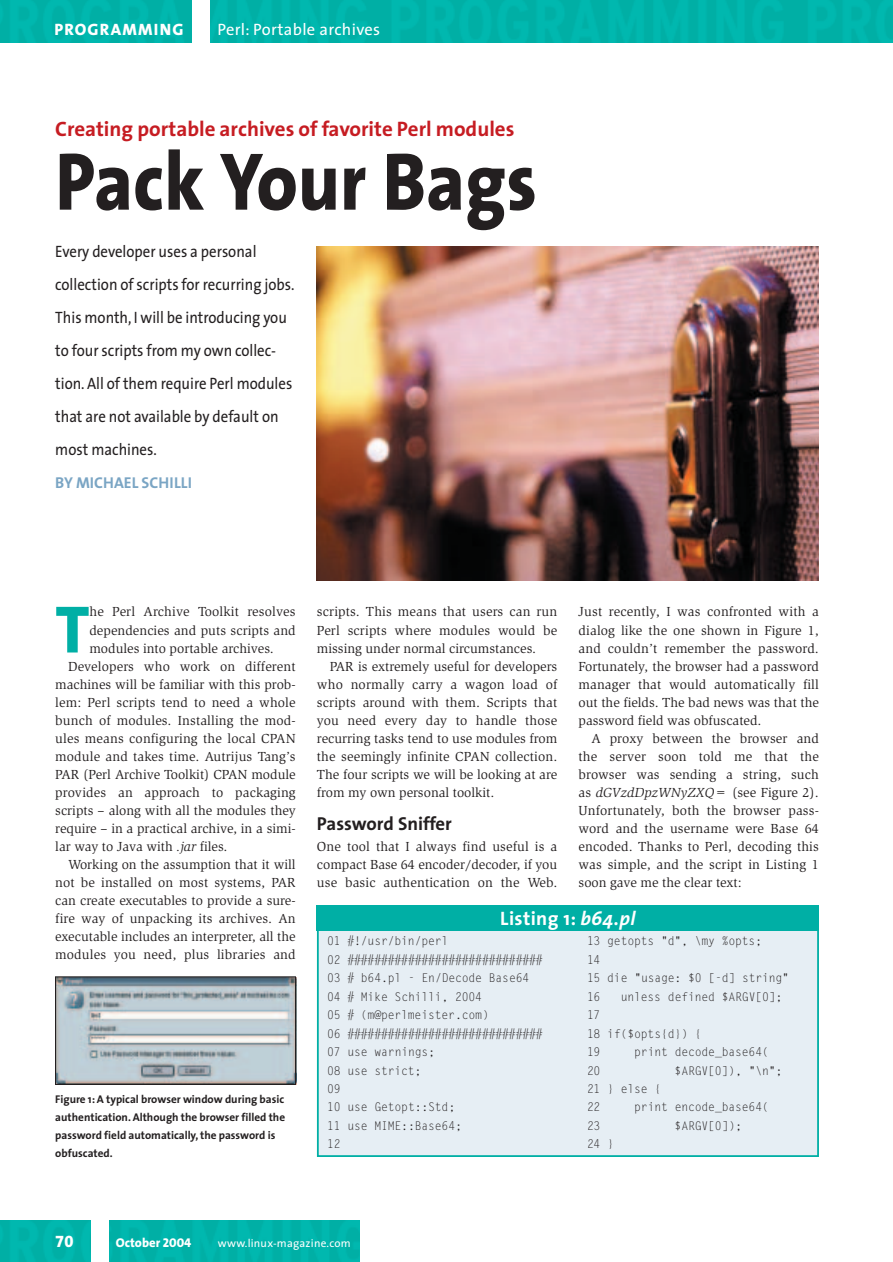
<style>
.page{position:relative;width:893px;height:1262px;background:#fff}
.page>*{position:absolute;margin:0;border:0;box-sizing:border-box;transform-origin:0 0}
.t1{font:800 82.5px "The Sans";color:#231f20;scale:.9 1}
.t2{font:800 67.65px "The Sans";color:#00afa5}
.t3{font:700 21px "The Sans";color:#c61c22}
.t4{font:700 19.5px "The Sans";letter-spacing:.02em;color:#fff}
.t5{font:700 18.75px "The Sans";color:#231f20}
.t6{font:16.5px/33px "The Sans";color:#231f20;scale:.9 1}
.t7{font:16.5px "The Sans";letter-spacing:.02em;color:#fff}
.t8{font:16.5px "The Sans Extra Bold Caps";letter-spacing:.07em;color:#fff}
.t9{font:16.5px "The Sans Extra Bold Expert";color:#fff}
.t10{font:700 15.75px "The Sans";color:#7aa5c4}
.t11{font:13.5px/18px "Slimbach";color:#231f20;text-align:justify}
.t12{font:800 12.75px "The Sans";color:#fff}
.t13{font:12px/18.5px "Gothic Looser";letter-spacing:-.02em;color:#231f20;scale:.96 1}
.t14{font:700 11.25px/18px "The Sans";color:#231f20}
.t15{font:11.25px "The Sans";letter-spacing:.02em;color:#fff}
.s1{font-style:italic}
.s2{font-family:"The Sans Extra Bold Caps";font-weight:400}
</style>
<div class="page">
<img style="left:317px;top:247px;width:502px;height:333px">
<div style="left:0;top:1220px;width:359px;height:41px;background:#00b3aa"></div>
<div style="left:91px;top:1220px;width:17px;height:41px;background:#fff"></div>
<div style="left:0;top:0;width:892px;height:43px;background:#00b3aa"></div>
<div style="left:193px;top:0;width:17px;height:43px;background:#fff"></div>
<div style="left:318px;top:918px;width:500px;height:238px;background:#e6eef4"></div>
<div style="left:317px;top:917px;width:502px;height:240px;border:2px solid #00afa5"></div>
<div style="left:317px;top:905px;width:502px;height:25px;background:#00afa5"></div>
<img style="left:57px;top:978px;width:237px;height:104px">
<div style="left:55px;top:976px;width:241px;height:108px;border:1px solid #231f20"></div>
<p class="t8" style="left:54px;top:20px;width:131px">PROGRAMMING</p>
<p class="t7" style="left:217px;top:23px;width:164px">Perl: Portable archives</p>
<h3 class="t3" style="left:55px;top:121px;width:460px">Creating portable archives of favorite Perl modules</h3>
<h1 class="t1" style="left:55px;top:151px;width:536px">Pack Your Bags</h1>
<p class="t6" style="left:55px;top:237px;width:267px">Every developer uses a personal collection of scripts for recurring jobs.<br>This month, I will be introducing you to four scripts from my own collec&shy;tion. All of them require Perl modules that are not available by default on most machines.</p>
<p class="t10" style="left:55px;top:477px;width:138px">BY MICHAEL SCHILLI</p>
<h2 class="t2" style="left:55px;top:604px;width:36px">T</h2>
<p class="t11" style="left:89px;top:604px;width:208px">he Perl Archive Toolkit resolves</p>
<p class="t11" style="left:89px;top:622px;width:208px">dependencies and puts scripts and</p>
<p class="t11" style="left:89px;top:640px;width:186px">modules into portable archives.</p>
<p class="t11" style="left:68px;top:658px;width:229px">Developers who work on different</p>
<p class="t11" style="left:55px;top:676px;width:242px">machines will be familiar with this prob-</p>
<p class="t11" style="left:55px;top:694px;width:242px">lem: Perl scripts tend to need a whole</p>
<p class="t11" style="left:55px;top:712px;width:242px">bunch of modules. Installing the mod-</p>
<p class="t11" style="left:55px;top:730px;width:242px">ules means configuring the local CPAN</p>
<p class="t11" style="left:55px;top:748px;width:242px">module and takes time. Autrijus Tang’s</p>
<p class="t11" style="left:55px;top:766px;width:242px">PAR (Perl Archive Toolkit) CPAN module</p>
<p class="t11" style="left:55px;top:784px;width:242px">provides an approach to packaging</p>
<p class="t11" style="left:55px;top:802px;width:242px">scripts – along with all the modules they</p>
<p class="t11" style="left:55px;top:820px;width:242px">require – in a practical archive, in a simi-</p>
<p class="t11" style="left:55px;top:838px;width:174px">lar way to Java with <span class="s1">.jar</span> files.</p>
<p class="t11" style="left:68px;top:856px;width:229px">Working on the assumption that it will</p>
<p class="t11" style="left:55px;top:874px;width:242px">not be installed on most systems, PAR</p>
<p class="t11" style="left:55px;top:892px;width:242px">can create executables to provide a sure-</p>
<p class="t11" style="left:55px;top:910px;width:242px">fire way of unpacking its archives. An</p>
<p class="t11" style="left:55px;top:928px;width:242px">executable includes an interpreter, all the</p>
<p class="t11" style="left:55px;top:946px;width:242px">modules you need, plus libraries and</p>
<p class="t14" style="left:55px;top:1091px;width:231px">Figure 1: A typical browser window during basic authentication. Although the browser filled the password field automatically, the password is obfuscated.</p>
<p class="t11" style="left:317px;top:604px;width:242px">scripts. This means that users can run Perl scripts where modules would be missing under normal circumstances.</p>
<p class="t11" style="left:317px;top:658px;width:242px;text-indent:13px">PAR is extremely useful for developers who normally carry a wagon load of scripts around with them. Scripts that you need every day to handle those recurring tasks tend to use modules from the seemingly infinite CPAN collection.<br>The four scripts we will be looking at are from my own personal toolkit.</p>
<h3 class="t5" style="left:317px;top:817px;width:136px">Password Sniffer</h3>
<p class="t11" style="left:317px;top:838px;width:242px">One tool that I always find useful is a compact Base 64 encoder/decoder, if you use basic authentication on the Web.</p>
<p class="t11" style="left:578px;top:604px;width:242px">Just recently, I was confronted with a dialog like the one shown in Figure 1, and couldn’t remember the password.<br>Fortunately, the browser had a password manager that would automatically fill out the fields. The bad news was that the password field was obfuscated.</p>
<p class="t11" style="left:578px;top:730px;width:242px;text-indent:13px">A proxy between the browser and the server soon told me that the browser was sending a string, such as <span class="s1">dGVzdDpzWNyZXQ=</span> (see Figure 2).<br>Unfortunately, both the browser pass&shy;word and the username were Base 64 encoded. Thanks to Perl, decoding this was simple, and the script in Listing 1 soon gave me the clear text:</p>
<h3 class="t4" style="left:500px;top:911px;width:137px">Listing 1: <span class="s1">b64.pl</span></h3>
<p class="t13" style="left:327px;top:933px;width:226px">01 #!/usr/bin/perl<br>02 #############################<br>03 # b64.pl - En/Decode Base64<br>04 # Mike Schilli, 2004<br>05 # (m@perlmeister.com)<br>06 #############################<br>07 use warnings;<br>08 use strict;<br>09<br>10 use Getopt::Std;<br>11 use MIME::Base64;<br>12</p>
<p class="t13" style="left:587px;top:933px;width:212px">13 getopts "d", \my %opts;<br>14<br>15 die "usage: $0 [-d] string"<br>16</p>
<p class="t13" style="left:620px;top:988px;width:170px">unless defined $ARGV[0];</p>
<p class="t13" style="left:587px;top:1007px;width:121px">17<br>18 if($opts{d}) {<br>19</p>
<p class="t13" style="left:634px;top:1044px;width:142px">print decode_base64(</p>
<p class="t13" style="left:587px;top:1062px;width:16px">20</p>
<p class="t13" style="left:674px;top:1062px;width:114px">$ARGV[0]), "\n";</p>
<p class="t13" style="left:587px;top:1080px;width:79px">21 } else {<br>22</p>
<p class="t13" style="left:634px;top:1099px;width:142px">print encode_base64(</p>
<p class="t13" style="left:587px;top:1117px;width:16px">23</p>
<p class="t13" style="left:674px;top:1117px;width:72px">$ARGV[0]);</p>
<p class="t13" style="left:587px;top:1136px;width:30px">24 }</p>
<p class="t9" style="left:55px;top:1231px;width:20px">70</p>
<p class="t12" style="left:116px;top:1237px;width:77px">October <span class="s2">2004</span></p>
<p class="t15" style="left:218px;top:1238px;width:134px">www.linux-magazine.com</p>
</div>
